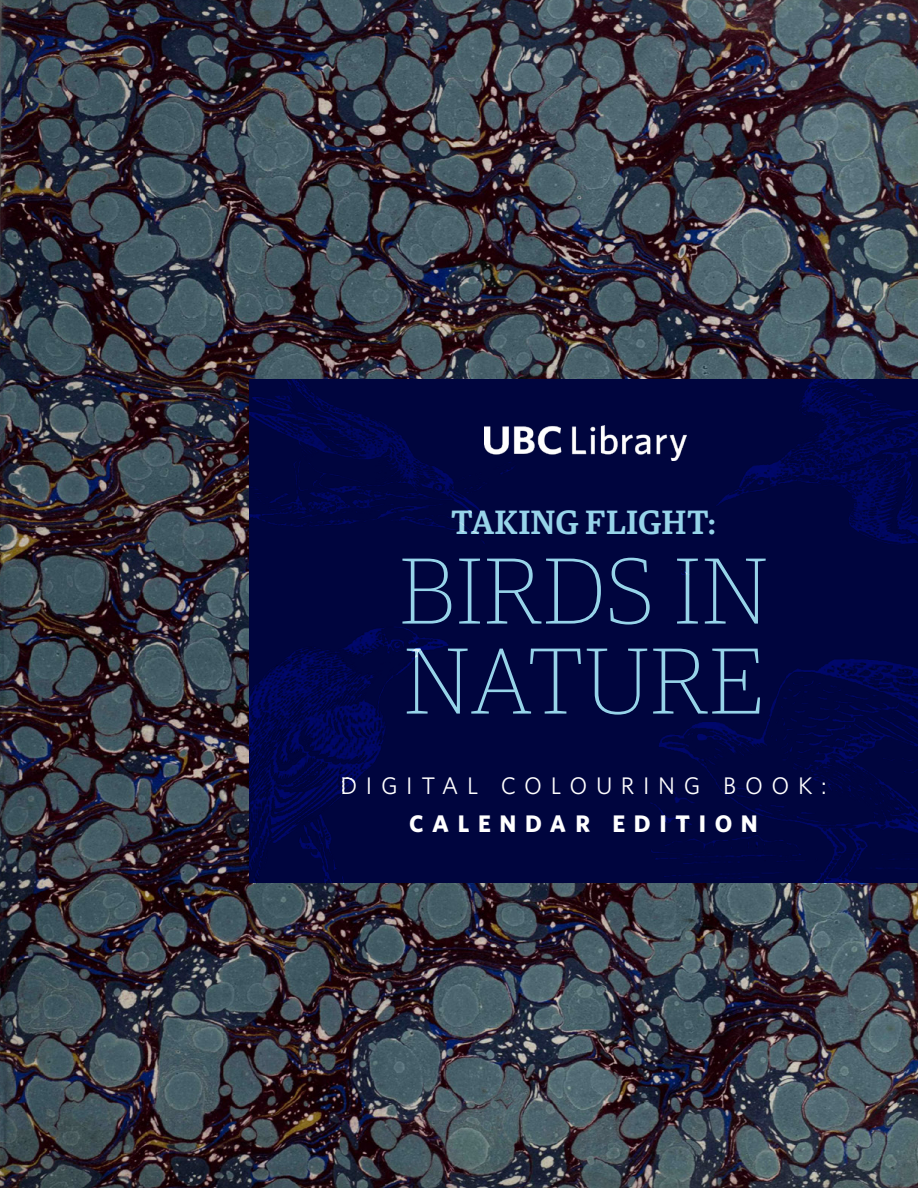
<style>
.page{position:relative;width:918px;height:1188px;background:#fff}
.page>*{position:absolute;margin:0;border:0;box-sizing:border-box;transform-origin:0 0}
.t1{font:100 93.75px/90px "Guardian Egyp";letter-spacing:.02em;color:#97d4e9}
.t2{font:500 33.75px "Guardian Egyp";letter-spacing:.02em;color:#97d4e9}
.t3{font:24px "Whitney";letter-spacing:.36em;color:#fff}
.t4{font:700 24px "Whitney";letter-spacing:.36em;color:#fff}
</style>
<div class="page">
<img style="left:0;top:0;width:918px;height:1188px">
<div style="left:249px;top:380px;width:669px;height:503px;background:#00053e"></div>
<img style="left:524px;top:426px;width:158px;height:35px">
<img style="left:249px;top:626px;width:199px;height:257px">
<img style="left:650px;top:659px;width:268px;height:224px">
<img style="left:682px;top:380px;width:236px;height:195px">
<img style="left:249px;top:380px;width:275px;height:164px">
<h2 class="t2" style="left:451px;top:498px;width:266px">TAKING FLIGHT:</h2>
<h1 class="t1" style="left:399px;top:542px;width:370px">BIRDS IN<br>NATURE</h1>
<p class="t3" style="left:340px;top:770px;width:488px">DIGITAL COLOURING BOOK:</p>
<p class="t4" style="left:409px;top:807px;width:350px">CALENDAR EDITION</p>
</div>
